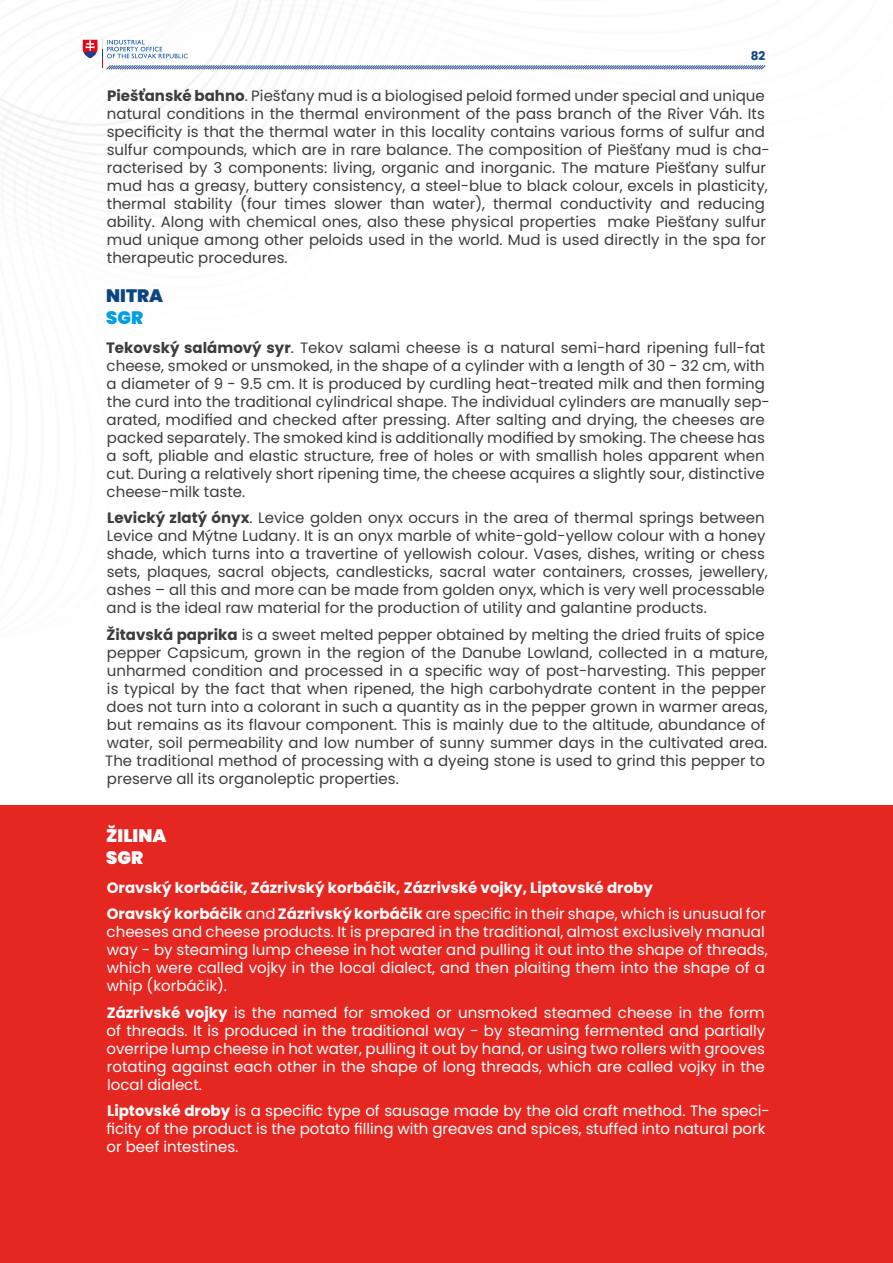
<style>
.page{position:relative;width:893px;height:1263px;background:#fff}
.page>*{position:absolute;margin:0;border:0;box-sizing:border-box;transform-origin:0 0}
.t1{font:900 18px/21.6px "Poppins";color:#fff}
.t2{font:900 18px "Poppins";color:#0d4581}
.t3{font:900 18px "Poppins";color:#009fe3}
.t4{font:15px/18px "Poppins";color:#3c3c3b}
.t5{font:15px/18px "Poppins";color:#fff}
.t6{font:700 15px/26.5px "Poppins";color:#fff}
.t7{font:700 12px "Poppins";color:#0d4581}
.s1{font-weight:700}
.s2{font-weight:400}
</style>
<div class="page">
<svg style="left:83px;top:40px;width:683px;height:30px"></svg>
<div style="left:0;top:805px;width:893px;height:458px;background:#e52721"></div>
<p class="t7" style="left:751px;top:49px;width:16px">82</p>
<p class="t4" style="left:107px;top:87px;width:665px"><span class="s1">Piešťanské bahno</span>. Piešťany mud is a biologised peloid formed under special and unique natural conditions in the thermal environment of the pass branch of the River Váh. Its specificity is that the thermal water in this locality contains various forms of sulfur and sulfur compounds, which are in rare balance. The composition of Piešťany mud is cha&shy;racterised by 3 components: living, organic and inorganic. The mature Piešťany sulfur mud has a greasy, buttery consistency, a steel-blue to black colour, excels in plasticity, thermal stability (four times slower than water), thermal conductivity and reducing ability. Along with chemical ones, also these physical properties make Piešťany sulfur mud unique among other peloids used in the world. Mud is used directly in the spa for therapeutic procedures.</p>
<p class="t2" style="left:106px;top:285px;width:58px">NITRA</p>
<p class="t3" style="left:106px;top:307px;width:13px">SGR</p>
<p class="t4" style="left:106px;top:339px;width:665px"><span class="s1">Tekovský salámový syr</span>. Tekov salami cheese is a natural semi-hard ripening full-fat cheese, smoked or unsmoked, in the shape of a cylinder with a length of 30 - 32 cm, with a diameter of 9 - 9.5 cm. It is produced by curdling heat-treated milk and then forming the curd into the traditional cylindrical shape. The individual cylinders are manually sep&shy;arated, modified and checked after pressing. After salting and drying, the cheeses are packed separately. The smoked kind is additionally modified by smoking. The cheese has a soft, pliable and elastic structure, free of holes or with smallish holes apparent when cut. During a relatively short ripening time, the cheese acquires a slightly sour, distinctive cheese-milk taste.</p>
<p class="t4" style="left:107px;top:509px;width:663px"><span class="s1">Levický zlatý ónyx</span>. Levice golden onyx occurs in the area of thermal springs between Levice and Mýtne Ludany. It is an onyx marble of white-gold-yellow colour with a honey shade, which turns into a travertine of yellowish colour. Vases, dishes, writing or chess sets, plaques, sacral objects, candlesticks, sacral water containers, crosses, jewellery, ashes – all this and more can be made from golden onyx, which is very well processable and is the ideal raw material for the production of utility and galantine products.</p>
<p class="t4" style="left:105px;top:626px;width:664px"><span class="s1">Žitavská paprika</span> is a sweet melted pepper obtained by melting the dried fruits of spice pepper Capsicum, grown in the region of the Danube Lowland, collected in a mature, unharmed condition and processed in a specific way of post-harvesting. This pepper is typical by the fact that when ripened, the high carbohydrate content in the pepper does not turn into a colorant in such a quantity as in the pepper grown in warmer areas, but remains as its flavour component. This is mainly due to the altitude, abundance of water, soil permeability and low number of sunny summer days in the cultivated area.<br>The traditional method of processing with a dyeing stone is used to grind this pepper to preserve all its organoleptic properties.</p>
<p class="t1" style="left:106px;top:825px;width:61px">ŽILINA<br>SGR</p>
<p class="t6" style="left:107px;top:874px;width:661px">Oravský korbáčik, Zázrivský korbáčik, Zázrivské vojky, Liptovské droby<br>Oravský korbáčik <span class="s2">and</span> Zázrivský korbáčik <span class="s2">are specific in their shape, which is unusual for</span></p>
<p class="t5" style="left:107px;top:923px;width:663px">cheeses and cheese products. It is prepared in the traditional, almost exclusively manual way - by steaming lump cheese in hot water and pulling it out into the shape of threads, which were called vojky in the local dialect, and then plaiting them into the shape of a whip (korbáčik).</p>
<p class="t5" style="left:107px;top:1004px;width:660px;text-align:justify"><span class="s1">Zázrivské vojky</span> is the named for smoked or unsmoked steamed cheese in the form of threads. It is produced in the traditional way - by steaming fermented and partially overripe lump cheese in hot water, pulling it out by hand, or using two rollers with grooves rotating against each other in the shape of long threads, which are called vojky in the local dialect.</p>
<p class="t5" style="left:106px;top:1102px;width:665px"><span class="s1">Liptovské droby</span> is a specific type of sausage made by the old craft method. The speci&shy;ficity of the product is the potato filling with greaves and spices, stuffed into natural pork or beef intestines.</p>
</div>
